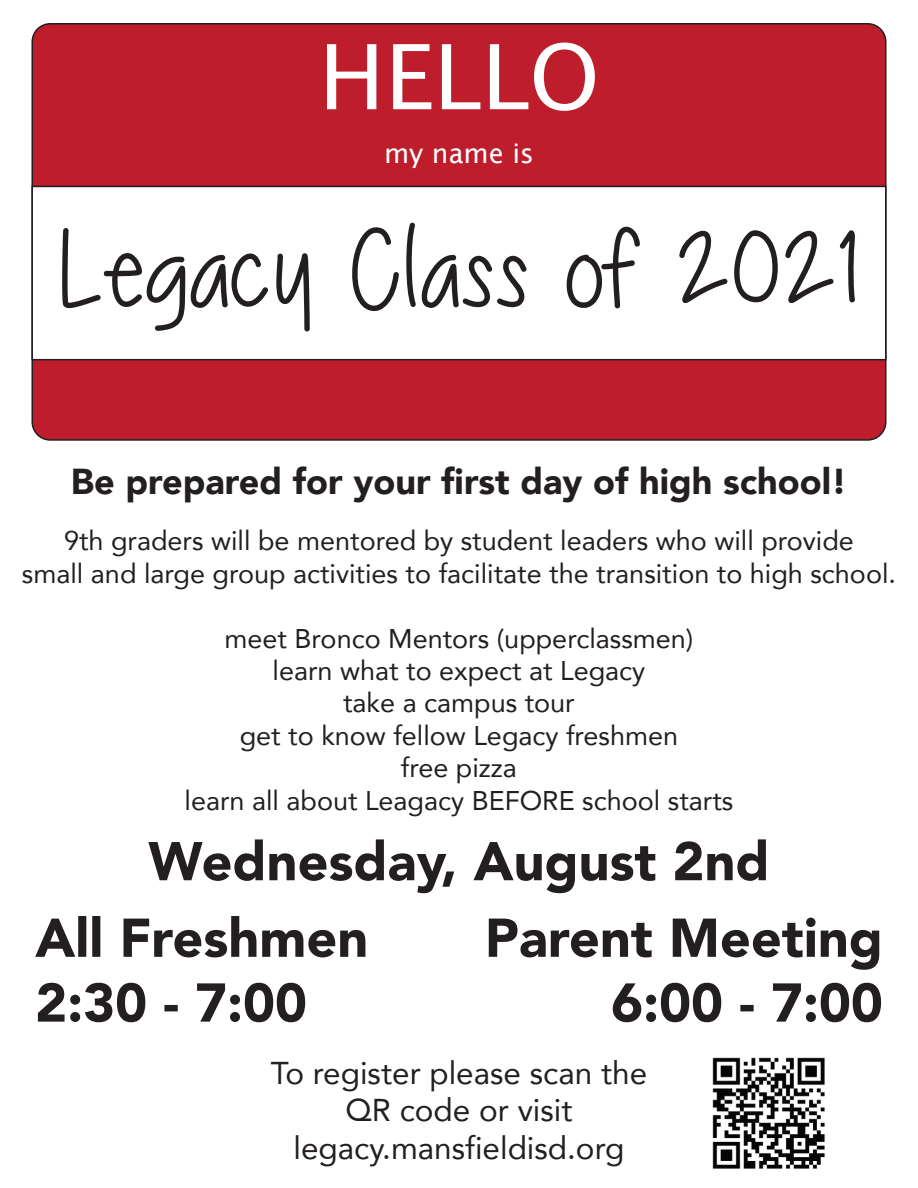
<style>
.page{position:relative;width:918px;height:1188px;background:#fff}
.page>*{position:absolute;margin:0;border:0;box-sizing:border-box;transform-origin:0 0}
.t1{font:150px "Chocolate Covered Raindrops";color:#231f20}
.t2{font:90px "Lucida Sans";color:#fff}
.t3{font:900 54px/76.5px "Avenir";color:#231f20}
.t4{font:900 36px "Avenir";color:#231f20}
.t5{font:31.5px/37.8px "Avenir";color:#231f20;text-align:center}
.t6{font:27px/32.4px "Avenir";color:#231f20;text-align:center}
.t7{font:27px "Lucida Sans";color:#fff}
</style>
<div class="page">
<div style="left:32px;top:24px;width:854px;height:416px;background:#be1d2c;border-radius:18px"></div>
<div style="left:31px;top:186px;width:856px;height:174px;background:#fff;border:2px solid #231f20"></div>
<img style="left:712px;top:1057px;width:113px;height:112px">
<h2 class="t2" style="left:319px;top:26px;width:282px">HELLO</h2>
<p class="t7" style="left:384px;top:138px;width:151px">my name is</p>
<h1 class="t1" style="left:36px;top:202px;width:800px">Legacy Class of 2021</h1>
<h3 class="t4" style="left:71px;top:450px;width:778px">Be prepared for your first day of high school!</h3>
<p class="t6" style="left:22px;top:524px;width:876px">9th graders will be mentored by student leaders who will provide<br>small and large group activities to facilitate the transition to high school.</p>
<p class="t6" style="left:185px;top:621px;width:550px">meet Bronco Mentors (upperclassmen)<br>learn what to expect at Legacy<br>take a campus tour<br>get to know fellow Legacy freshmen<br>free pizza<br>learn all about Leagacy BEFORE school starts</p>
<h3 class="t3" style="left:485px;top:822px;width:399px;text-indent:-336px">Wednesday, August 2nd<br>Parent Meeting</h3>
<h3 class="t3" style="left:611px;top:963px;width:273px">6:00 - 7:00</h3>
<p class="t5" style="left:271px;top:1053px;width:378px">To register please scan the<br>QR code or visit legacy.mansfieldisd.org</p>
<h3 class="t3" style="left:35px;top:904px;width:335px;line-height:64.8px">All Freshmen<br>2:30 - 7:00</h3>
</div>
